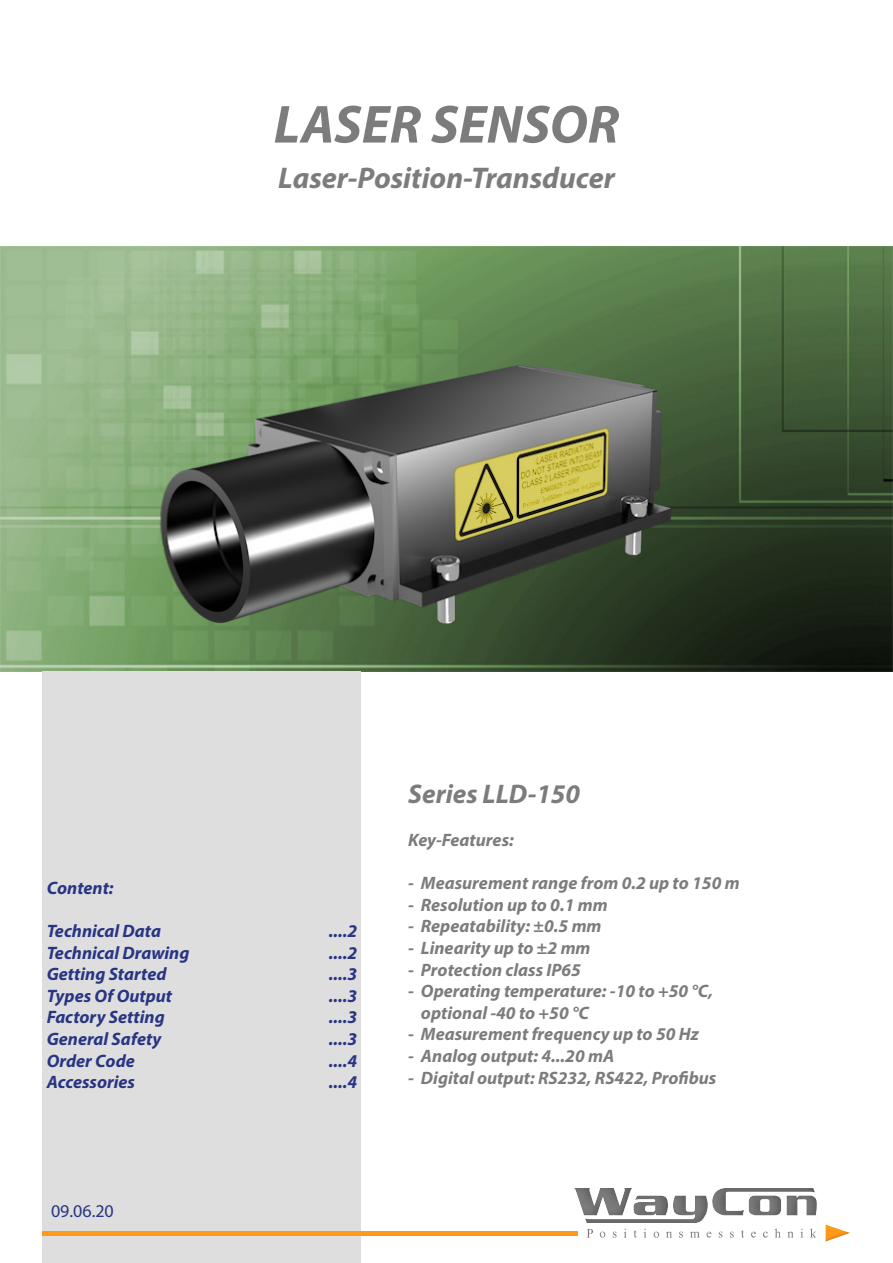
<style>
.page{position:relative;width:893px;height:1263px;background:#fff}
.page>*{position:absolute;margin:0;border:0;box-sizing:border-box;transform-origin:0 0}
.t1{font:italic 700 54px "Myriad Pro";color:#7d7c7d}
.t2{font:italic 700 30px "Myriad Pro";color:#7d7c7d}
.t3{font:italic 700 27px "Myriad Pro";color:#7d7c7d}
.t4{font:italic 700 18px/21.6px "Myriad Pro";color:#7d7c7d}
.t5{font:italic 700 18px "Myriad Pro";color:#283583}
.t6{font:18px "Myriad Pro";color:#283583}
</style>
<div class="page">
<img style="left:0;top:247px;width:893px;height:425px">
<div style="left:43px;top:672px;width:318px;height:591px;background:#dfdedf"></div>
<img style="left:106px;top:247px;width:681px;height:425px">
<div style="left:824px;top:1221px;width:28px;height:21px;background:#5e5f5f;opacity:.2"></div>
<svg style="left:574px;top:1188px;width:243px;height:50px"></svg>
<hr style="left:43px;top:1231px;width:535px;height:4px;background:#ff991a">
<p class="t1" style="left:274px;top:89px;width:347px">LASER SENSOR</p>
<p class="t2" style="left:278px;top:159px;width:338px">Laser-Position-Transducer</p>
<p class="t5" style="left:47px;top:876px;width:68px">Content:</p>
<p class="t5" style="left:47px;top:919px;width:116px">Technical Data</p>
<p class="t5" style="left:329px;top:919px;width:30px">....2</p>
<p class="t5" style="left:47px;top:941px;width:144px">Technical Drawing</p>
<p class="t5" style="left:329px;top:941px;width:30px">....2</p>
<p class="t5" style="left:47px;top:962px;width:121px">Getting Started</p>
<p class="t5" style="left:329px;top:962px;width:30px">....3</p>
<p class="t5" style="left:47px;top:984px;width:127px">Types Of Output</p>
<p class="t5" style="left:329px;top:984px;width:30px">....3</p>
<p class="t5" style="left:47px;top:1005px;width:119px">Factory Setting</p>
<p class="t5" style="left:329px;top:1005px;width:30px">....3</p>
<p class="t5" style="left:47px;top:1027px;width:116px">General Safety</p>
<p class="t5" style="left:329px;top:1027px;width:30px">....3</p>
<p class="t5" style="left:47px;top:1049px;width:90px">Order Code</p>
<p class="t5" style="left:329px;top:1049px;width:30px">....4</p>
<p class="t5" style="left:47px;top:1070px;width:90px">Accessories</p>
<p class="t5" style="left:329px;top:1070px;width:30px">....4</p>
<p class="t6" style="left:51px;top:1200px;width:64px">09.06.20</p>
<p class="t3" style="left:408px;top:776px;width:173px">Series LLD-150</p>
<p class="t4" style="left:408px;top:828px;width:107px">Key-Features:</p>
<p class="t4" style="left:408px;top:872px;width:333px">- Measurement range from 0.2 up to 150 m</p>
<p class="t4" style="left:408px;top:893px;width:201px">- Resolution up to 0.1 mm</p>
<p class="t4" style="left:408px;top:915px;width:195px">- Repeatability: ±0.5 mm</p>
<p class="t4" style="left:408px;top:936px;width:184px">- Linearity up to ±2 mm</p>
<p class="t4" style="left:408px;top:958px;width:174px">- Protection class IP65</p>
<p class="t4" style="left:421px;top:980px;width:294px;text-indent:-13px">- Operating temperature: -10 to +50 °C, optional -40 to +50 °C</p>
<p class="t4" style="left:408px;top:1023px;width:292px">- Measurement frequency up to 50 Hz</p>
<p class="t4" style="left:408px;top:1044px;width:207px">- Analog output: 4...20 mA</p>
<p class="t4" style="left:408px;top:1066px;width:310px">- Digital output: RS232, RS422, Profibus</p>
</div>
